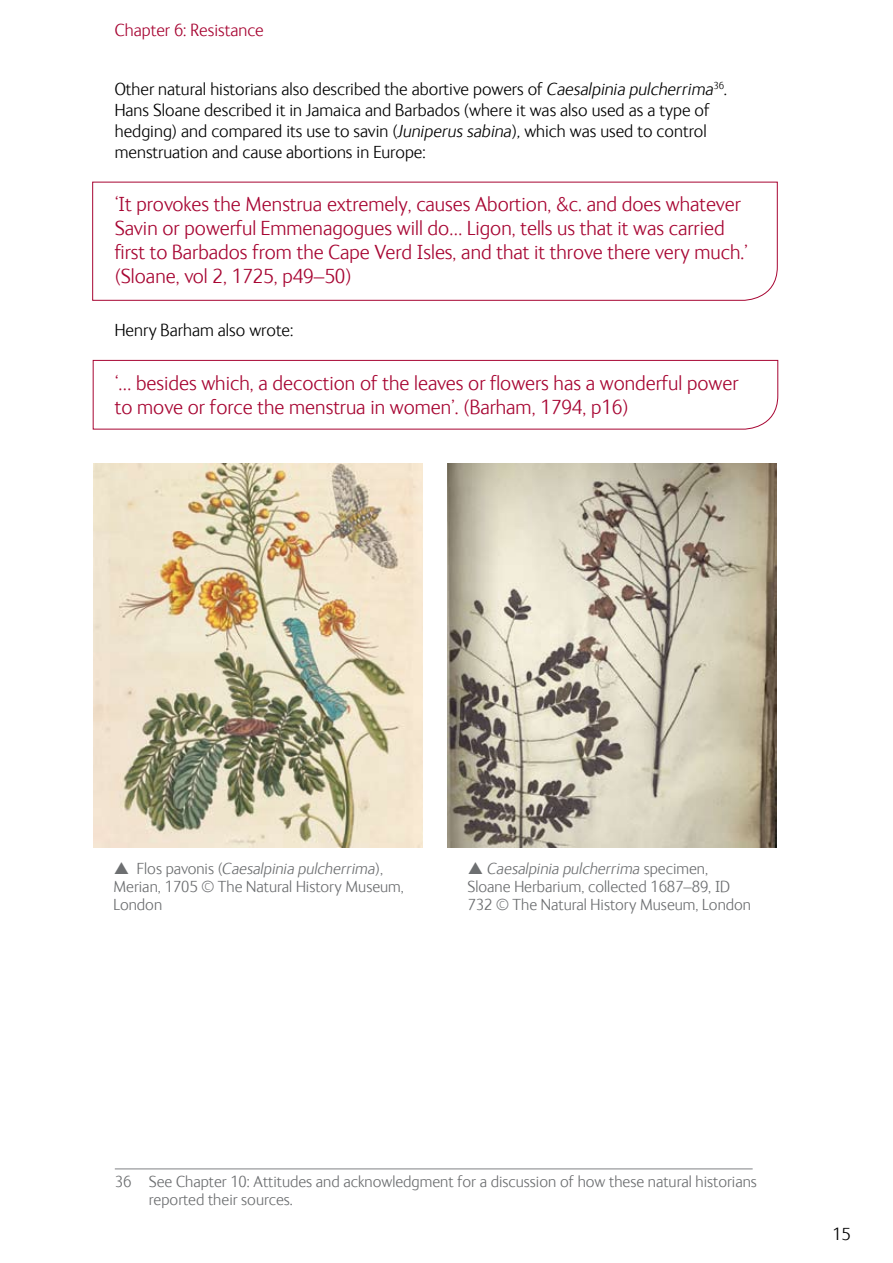
<style>
.page{position:relative;width:893px;height:1263px;background:#fff}
.page>*{position:absolute;margin:0;border:0;box-sizing:border-box;transform-origin:0 0}
.t1{font:300 21px/24px "NHM Ingrid";color:#a70532}
.t2{font:300 18px/21px "NHM Ingrid";color:#000}
.t3{font:300 18px "NHM Ingrid";color:#a70532}
.t4{font:300 16.5px/18px "NHM Ingrid";color:#6d6f71}
.s1{font-style:italic}
</style>
<div class="page">
<hr style="left:115px;top:1168px;width:638px;height:1px;background:#808285">
<svg style="left:92px;top:181px;width:686px;height:120px"></svg>
<svg style="left:92px;top:360px;width:686px;height:70px"></svg>
<img style="left:94px;top:463px;width:328px;height:384px">
<img style="left:448px;top:463px;width:329px;height:384px">
<p class="t3" style="left:115px;top:21px;width:150px">Chapter 6: Resistance</p>
<p class="t2" style="left:115px;top:78px;width:614px">Other natural historians also described the abortive powers of <span class="s1">Caesalpinia pulcherrima</span><sup>36</sup>.<br>Hans Sloane described it in Jamaica and Barbados (where it was also used as a type of hedging) and compared its use to savin (<span class="s1">Juniperus sabina</span>)<span class="s1">,</span> which was used to control menstruation and cause abortions in Europe:</p>
<p class="t1" style="left:115px;top:193px;width:635px">‘It provokes the Menstrua extremely, causes Abortion, &amp;c. and does whatever Savin or powerful Emmenagogues will do… Ligon, tells us that it was carried first to Barbados from the Cape Verd Isles, and that it throve there very much.’ (Sloane, vol 2, 1725, p49–50)</p>
<p class="t2" style="left:115px;top:320px;width:180px">Henry Barham also wrote:</p>
<p class="t1" style="left:115px;top:371px;width:625px">‘… besides which, a decoction of the leaves or flowers has a wonderful power to move or force the menstrua in women’. (Barham, 1794, p16)</p>
<p class="t4" style="left:113px;top:860px;width:292px;text-indent:24px">Flos pavonis (<span class="s1">Caesalpinia pulcherrima</span>),<br>Merian, 1705 © The Natural History Museum,<br>London</p>
<p class="t4" style="left:468px;top:860px;width:285px;text-indent:20px"><span class="s1">Caesalpinia pulcherrima</span> specimen,<br>Sloane Herbarium, collected 1687–89, ID<br>732 © The Natural History Museum, London</p>
<p class="t4" style="left:149px;top:1173px;width:610px;text-indent:-34px">36 See Chapter 10: Attitudes and acknowledgment for a discussion of how these natural historians reported their sources.</p>
<p class="t2" style="left:832px;top:1224px;width:19px">15</p>
</div>
